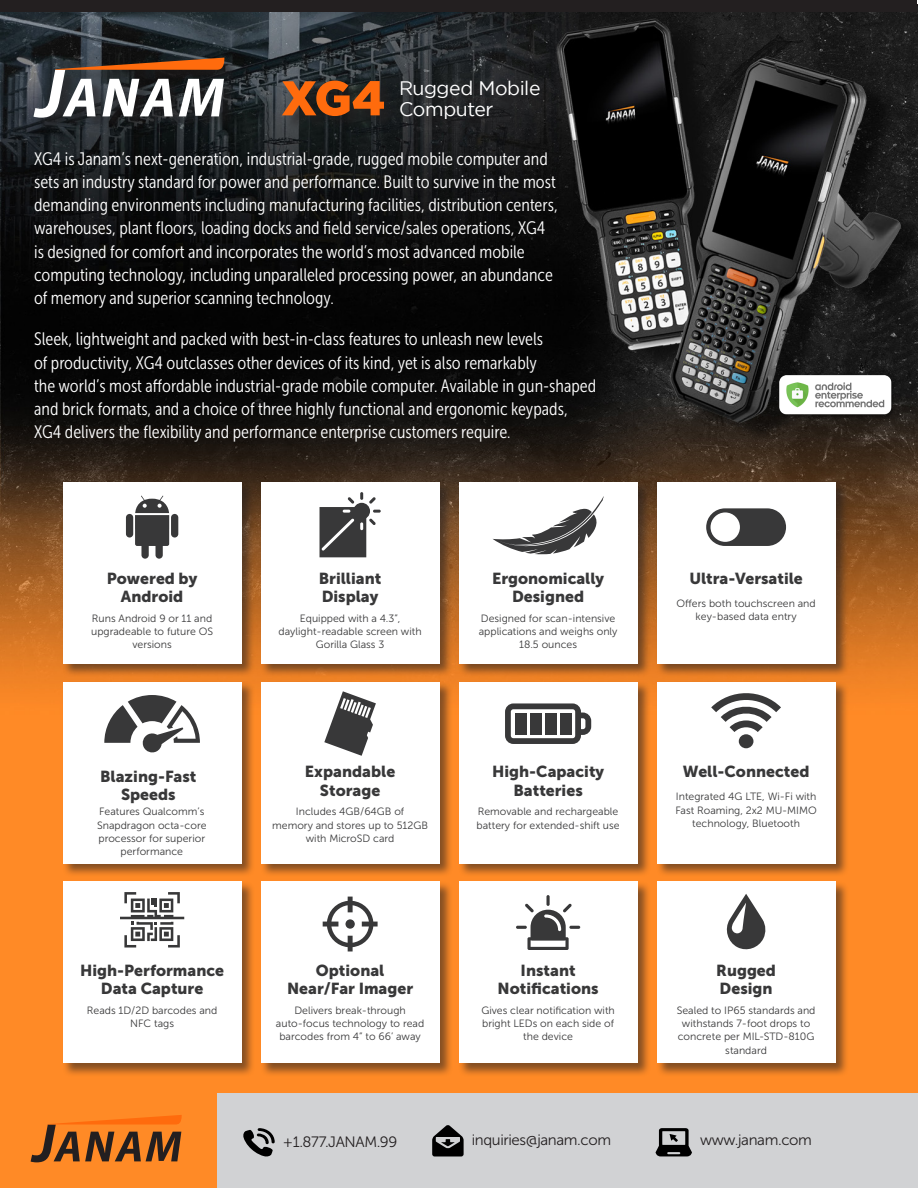
<style>
.page{position:relative;width:918px;height:1188px;background:#fff}
.page>*{position:absolute;margin:0;border:0;box-sizing:border-box;transform-origin:0 0}
.t1{font:19.5px/21px "Gotham";letter-spacing:-.02em;color:#fff}
.t2{font:18px/23.2px "Museo Sans Cond 300";color:#fff}
.t3{font:15.9px/18.5px "Museo Sans 900";color:#383839;text-align:center}
.t4{font:15px "Museo Sans 300";letter-spacing:-.025em;color:#231f20}
.t5{font:10.5px/13.2px "Museo Sans 300";color:#383839;text-align:center}
</style>
<div class="page">
<img style="left:1px;top:4px;width:917px;height:1184px">
<div style="left:1px;top:0;width:916px;height:11px;background:#231f20"></div>
<div style="left:282px;top:80px;width:117px;height:52px;background:#231f20;opacity:.65"></div>
<svg style="left:282px;top:81px;width:102px;height:35px;background:#9f4e1a"></svg>
<div style="left:400px;top:81px;width:154px;height:53px;background:#231f20;opacity:.65"></div>
<div style="left:33px;top:57px;width:206px;height:76px;background:#231f20;opacity:.65"></div>
<svg style="left:33px;top:58px;width:191px;height:60px"></svg>
<div style="left:260px;top:682px;width:193px;height:196px;background:#231f20;opacity:.55"></div>
<div style="left:261px;top:682px;width:179px;height:182px;background:#fff"></div>
<div style="left:260px;top:881px;width:193px;height:196px;background:#231f20;opacity:.55"></div>
<div style="left:261px;top:882px;width:179px;height:181px;background:#fff"></div>
<div style="left:458px;top:682px;width:193px;height:196px;background:#231f20;opacity:.55"></div>
<div style="left:459px;top:682px;width:179px;height:182px;background:#fff"></div>
<div style="left:458px;top:881px;width:193px;height:196px;background:#231f20;opacity:.55"></div>
<div style="left:459px;top:882px;width:179px;height:181px;background:#fff"></div>
<div style="left:656px;top:682px;width:193px;height:196px;background:#231f20;opacity:.55"></div>
<div style="left:657px;top:682px;width:179px;height:182px;background:#fff"></div>
<div style="left:656px;top:881px;width:193px;height:196px;background:#231f20;opacity:.55"></div>
<div style="left:657px;top:882px;width:179px;height:181px;background:#fff"></div>
<div style="left:62px;top:682px;width:193px;height:196px;background:#231f20;opacity:.55"></div>
<div style="left:63px;top:682px;width:179px;height:182px;background:#fff"></div>
<div style="left:62px;top:881px;width:193px;height:196px;background:#231f20;opacity:.55"></div>
<div style="left:63px;top:882px;width:179px;height:181px;background:#fff"></div>
<div style="left:260px;top:481px;width:193px;height:196px;background:#231f20;opacity:.55"></div>
<div style="left:261px;top:482px;width:179px;height:181px;background:#fff"></div>
<div style="left:458px;top:481px;width:193px;height:196px;background:#231f20;opacity:.55"></div>
<div style="left:459px;top:482px;width:179px;height:181px;background:#fff"></div>
<div style="left:656px;top:481px;width:193px;height:196px;background:#231f20;opacity:.55"></div>
<div style="left:657px;top:482px;width:179px;height:181px;background:#fff"></div>
<div style="left:62px;top:481px;width:193px;height:196px;background:#231f20;opacity:.55"></div>
<div style="left:63px;top:482px;width:179px;height:181px;background:#fff"></div>
<svg style="left:711px;top:693px;width:70px;height:39px"></svg>
<div style="left:739px;top:734px;width:14px;height:14px;background:#383839;border-radius:50%"></div>
<svg style="left:726px;top:894px;width:40px;height:56px"></svg>
<svg style="left:505px;top:703px;width:86px;height:41px"></svg>
<div style="left:515px;top:713px;width:11px;height:21px;background:#383839"></div>
<div style="left:530px;top:713px;width:11px;height:21px;background:#383839"></div>
<div style="left:545px;top:713px;width:12px;height:21px;background:#383839"></div>
<div style="left:560px;top:713px;width:12px;height:21px;background:#383839"></div>
<svg style="left:104px;top:695px;width:96px;height:58px"></svg>
<svg style="left:324px;top:691px;width:52px;height:65px"></svg>
<svg style="left:120px;top:892px;width:64px;height:56px"></svg>
<svg style="left:323px;top:897px;width:55px;height:54px"></svg>
<svg style="left:546px;top:895px;width:4px;height:11px"></svg>
<svg style="left:516px;top:904px;width:64px;height:46px"></svg>
<svg style="left:706px;top:508px;width:80px;height:38px"></svg>
<svg style="left:320px;top:492px;width:61px;height:65px"></svg>
<div style="left:353px;top:503px;width:17px;height:16px;background:#383839;border-radius:50%"></div>
<svg style="left:493px;top:496px;width:111px;height:58px"></svg>
<svg style="left:135px;top:496px;width:34px;height:63px"></svg>
<div style="left:171px;top:514px;width:7px;height:24px;background:#383839;border-radius:4px"></div>
<div style="left:126px;top:514px;width:7px;height:24px;background:#383839;border-radius:4px"></div>
<div style="left:218px;top:1094px;width:700px;height:94px;background:#d1d2d4"></div>
<svg style="left:656px;top:1128px;width:36px;height:28px"></svg>
<svg style="left:243px;top:1128px;width:32px;height:29px"></svg>
<svg style="left:432px;top:1125px;width:32px;height:31px"></svg>
<svg style="left:31px;top:1115px;width:151px;height:47px;background:#b96521"></svg>
<img style="left:773px;top:365px;width:125px;height:61px">
<p class="t1" style="left:399px;top:77px;width:143px">Rugged Mobile<br>Computer</p>
<p class="t2" style="left:34px;top:147px;width:525px">XG4 is Janam’s next-generation, industrial-grade, rugged mobile computer and sets an industry standard for power and performance. Built to survive in the most demanding environments including manufacturing facilities, distribution centers, warehouses, plant floors, loading docks and field service/sales operations, XG4 is designed for comfort and incorporates the world’s most advanced mobile computing technology, including unparalleled processing power, an abundance of memory and superior scanning technology.</p>
<p class="t2" style="left:34px;top:328px;width:564px">Sleek, lightweight and packed with best-in-class features to unleash new levels<br>of productivity, XG4 outclasses other devices of its kind, yet is also remarkably<br>the world’s most affordable industrial-grade mobile computer. Available in gun-shaped and brick formats, and a choice of three highly functional and ergonomic keypads, XG4 delivers the flexibility and performance enterprise customers require.</p>
<p class="t3" style="left:107px;top:569px;width:92px">Powered by<br>Android</p>
<p class="t5" style="left:91px;top:611px;width:123px">Runs Android 9 or 11 and upgradeable to future OS versions</p>
<p class="t3" style="left:319px;top:569px;width:64px;text-align:left">Brilliant<br>Display</p>
<p class="t5" style="left:279px;top:611px;width:145px">Equipped with a 4.3”, daylight-readable screen with<br>Gorilla Glass 3</p>
<p class="t3" style="left:492px;top:569px;width:114px">Ergonomically<br>Designed</p>
<p class="t5" style="left:479px;top:611px;width:140px">Designed for scan-intensive applications and weighs only<br>18.5 ounces</p>
<p class="t3" style="left:100px;top:767px;width:98px">Blazing-Fast<br>Speeds</p>
<p class="t3" style="left:305px;top:763px;width:92px">Expandable<br>Storage</p>
<p class="t3" style="left:492px;top:763px;width:114px">High-Capacity<br>Batteries</p>
<p class="t5" style="left:97px;top:805px;width:111px">Features Qualcomm’s<br>Snapdragon octa-core processor for superior performance</p>
<p class="t5" style="left:272px;top:805px;width:157px">Includes 4GB/64GB of<br>memory and stores up to 512GB with MicroSD card</p>
<p class="t5" style="left:477px;top:805px;width:144px;text-align:left">Removable and rechargeable battery for extended-shift use</p>
<p class="t3" style="left:80px;top:961px;width:145px">High-Performance<br>Data Capture</p>
<p class="t3" style="left:287px;top:961px;width:128px">Optional<br>Near/Far Imager</p>
<p class="t3" style="left:498px;top:961px;width:103px">Instant<br>Notifications</p>
<p class="t5" style="left:87px;top:1004px;width:132px">Reads 1D/2D barcodes and<br>NFC tags</p>
<p class="t5" style="left:276px;top:1004px;width:150px">Delivers break-through auto-focus technology to read barcodes from 4” to 66’ away</p>
<p class="t5" style="left:481px;top:1004px;width:135px">Gives clear notification with bright LEDs on each side of the device</p>
<p class="t3" style="left:689px;top:569px;width:115px">Ultra-Versatile</p>
<p class="t5" style="left:677px;top:596px;width:141px">Offers both touchscreen and key-based data entry</p>
<p class="t3" style="left:683px;top:763px;width:128px">Well-Connected</p>
<p class="t5" style="left:675px;top:790px;width:143px">Integrated 4G LTE, Wi-Fi with<br>Fast Roaming, 2x2 MU-MIMO technology, Bluetooth</p>
<p class="t3" style="left:716px;top:961px;width:61px;text-align:left">Rugged<br>Design</p>
<p class="t5" style="left:677px;top:1004px;width:140px">Sealed to IP65 standards and withstands 7-foot drops to concrete per MIL-STD-810G standard</p>
<p class="t4" style="left:283px;top:1134px;width:116px">+1.877.JANAM.99</p>
<p class="t4" style="left:472px;top:1132px;width:141px">inquiries@janam.com</p>
<p class="t4" style="left:700px;top:1132px;width:113px">www.janam.com</p>
</div>
